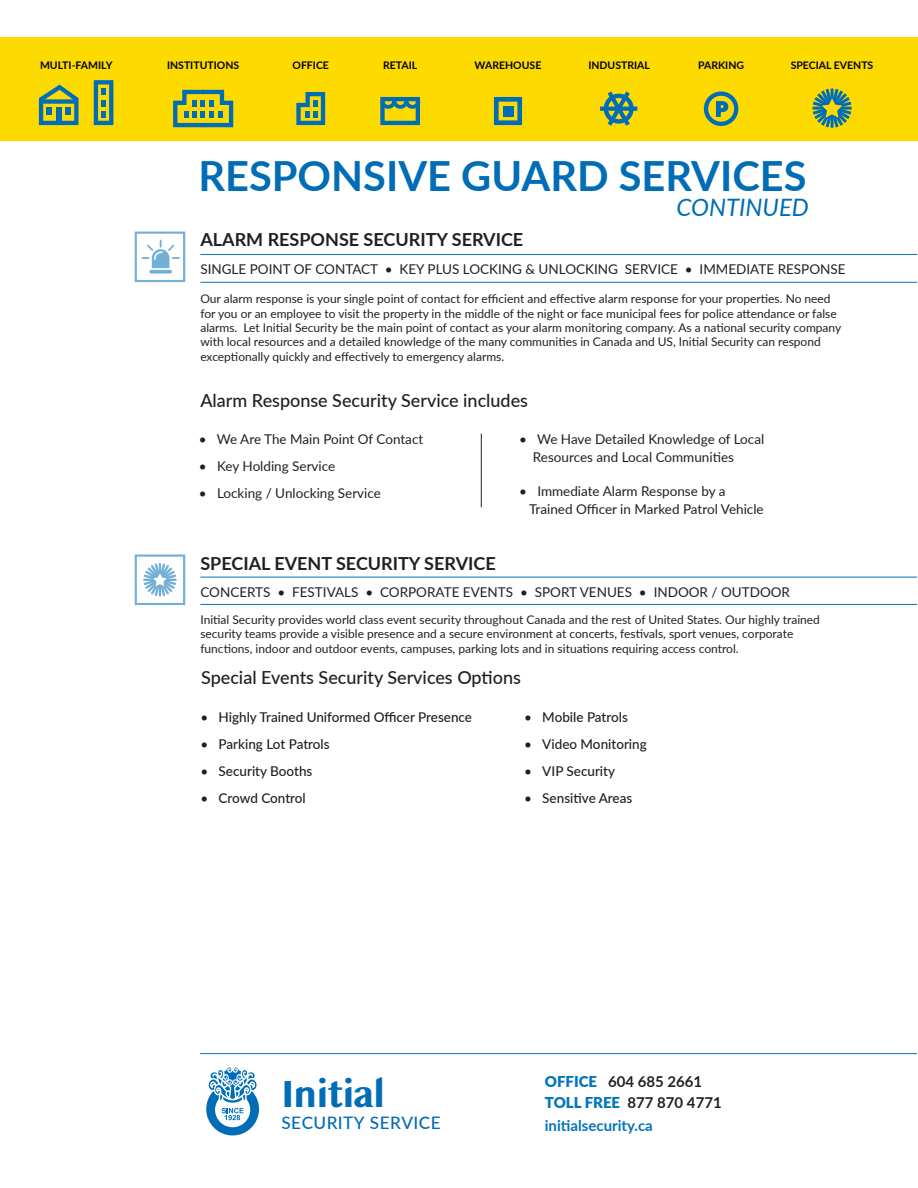
<style>
.page{position:relative;width:918px;height:1188px;background:#fff}
.page>*{position:absolute;margin:0;border:0;box-sizing:border-box;transform-origin:0 0}
.t1{font:700 41.55px "Lato";color:#006db6}
.t2{font:700 34.35px "Bangla MN";letter-spacing:-.025em;color:#006db6}
.t3{font:italic 24px "Lato";color:#006db6}
.t4{font:500 18px "Lato";color:#231f20}
.t5{font:700 18px "Lato";color:#231f20}
.t6{font:500 17.25px "Lato";letter-spacing:.025em;color:#006db6}
.t7{font:700 15px/22px "Lato";color:#231f20}
.t8{font:13.5px/18px "Lato";color:#231f20}
.t9{font:500 13.5px "Lato";color:#231f20}
.t10{font:12px/14.4px "Lato";color:#231f20}
.t11{font:700 10.5px "Lato";color:#010101}
.s1{font-weight:400}
.s2{font-weight:900;color:#0275bc}
.s3{color:#0275bc}
</style>
<div class="page">
<svg style="left:206px;top:1067px;width:53px;height:68px"></svg>
<hr style="left:200px;top:1053px;width:717px;height:1px;background:#0275bc">
<hr style="left:200px;top:577px;width:717px;height:1px;background:#0275bc">
<hr style="left:200px;top:604px;width:717px;height:1px;background:#0275bc">
<hr style="left:200px;top:254px;width:717px;height:1px;background:#0275bc">
<hr style="left:200px;top:282px;width:717px;height:1px;background:#0275bc">
<hr style="left:481px;top:434px;width:1px;height:73px;background:#231f20">
<div style="left:0;top:38px;width:918px;height:103px;background:#fdda00"></div>
<svg style="left:494px;top:97px;width:28px;height:28px"></svg>
<div style="left:503px;top:106px;width:10px;height:10px;background:#006db6"></div>
<svg style="left:600px;top:107px;width:37px;height:4px"></svg>
<svg style="left:603px;top:91px;width:31px;height:35px"></svg>
<svg style="left:380px;top:97px;width:41px;height:28px"></svg>
<svg style="left:704px;top:91px;width:34px;height:35px"></svg>
<svg style="left:296px;top:92px;width:29px;height:33px"></svg>
<svg style="left:173px;top:89px;width:61px;height:39px"></svg>
<svg style="left:94px;top:80px;width:19px;height:45px"></svg>
<svg style="left:39px;top:85px;width:40px;height:40px"></svg>
<div style="left:46px;top:107px;width:6px;height:8px;background:#006db6"></div>
<div style="left:65px;top:107px;width:6px;height:8px;background:#006db6"></div>
<div style="left:56px;top:107px;width:6px;height:14px;background:#006db6"></div>
<div style="left:42px;top:99px;width:33px;height:5px;background:#006db6"></div>
<svg style="left:812px;top:88px;width:40px;height:40px"></svg>
<svg style="left:151px;top:270px;width:19px;height:4px"></svg>
<svg style="left:142px;top:241px;width:37px;height:27px"></svg>
<div style="left:135px;top:232px;width:50px;height:50px;border:2px solid #73afd7"></div>
<div style="left:135px;top:555px;width:50px;height:50px;border:2px solid #73afd7"></div>
<svg style="left:143px;top:563px;width:34px;height:34px"></svg>
<p class="t11" style="left:40px;top:58px;width:74px">MULTI-FAMILY</p>
<p class="t11" style="left:167px;top:58px;width:74px">INSTITUTIONS</p>
<p class="t11" style="left:293px;top:58px;width:38px">OFFICE</p>
<p class="t11" style="left:383px;top:58px;width:36px">RETAIL</p>
<p class="t11" style="left:475px;top:58px;width:68px">WAREHOUSE</p>
<p class="t11" style="left:588px;top:58px;width:63px">INDUSTRIAL</p>
<p class="t11" style="left:698px;top:58px;width:48px">PARKING</p>
<p class="t11" style="left:791px;top:58px;width:84px">SPECIAL EVENTS</p>
<h1 class="t1" style="left:198px;top:145px;width:610px">RESPONSIVE GUARD SERVICES</h1>
<h3 class="t5" style="left:200px;top:226px;width:324px">ALARM RESPONSE SECURITY SERVICE</h3>
<h3 class="t3" style="left:677px;top:190px;width:134px">CONTINUED</h3>
<p class="t8" style="left:200px;top:259px;width:647px">SINGLE POINT OF CONTACT • KEY PLUS LOCKING &amp; UNLOCKING SERVICE • IMMEDIATE RESPONSE</p>
<p class="t10" style="left:200px;top:291px;width:642px">Our alarm response is your single point of contact for efficient and effective alarm response for your properties. No need for you or an employee to visit the property in the middle of the night or face municipal fees for police attendance or false alarms. Let Initial Security be the main point of contact as your alarm monitoring company. As a national security company with local resources and a detailed knowledge of the many communities in Canada and US, Initial Security can respond exceptionally quickly and effectively to emergency alarms.</p>
<h3 class="t4" style="left:200px;top:388px;width:329px">Alarm Response Security Service includes</h3>
<p class="t8" style="left:199px;top:429px;width:226px">• We Are The Main Point Of Contact</p>
<p class="t8" style="left:199px;top:456px;width:138px">• Key Holding Service</p>
<p class="t8" style="left:199px;top:483px;width:184px">• Locking / Unlocking Service</p>
<h3 class="t5" style="left:200px;top:550px;width:297px">SPECIAL EVENT SECURITY SERVICE</h3>
<p class="t8" style="left:533px;top:429px;width:233px;text-indent:-14px">• We Have Detailed Knowledge of Local<br>Resources and Local Communities</p>
<p class="t8" style="left:529px;top:482px;width:236px;text-indent:-10px">• Immediate Alarm Response by a<br>Trained Officer in Marked Patrol Vehicle</p>
<p class="t8" style="left:200px;top:582px;width:591px">CONCERTS • FESTIVALS • CORPORATE EVENTS • SPORT VENUES • INDOOR / OUTDOOR</p>
<p class="t10" style="left:200px;top:612px;width:621px">Initial Security provides world class event security throughout Canada and the rest of United States. Our highly trained security teams provide a visible presence and a secure environment at concerts, festivals, sport venues, corporate functions, indoor and outdoor events, campuses, parking lots and in situations requiring access control.</p>
<h3 class="t4" style="left:201px;top:664px;width:321px">Special Events Security Services Options</h3>
<p class="t9" style="left:200px;top:707px;width:273px"><span class="s1">•</span> Highly Trained Uniformed Officer Presence</p>
<p class="t9" style="left:200px;top:734px;width:131px"><span class="s1">•</span> Parking Lot Patrols</p>
<p class="t9" style="left:200px;top:761px;width:114px"><span class="s1">•</span> Security Booths</p>
<p class="t9" style="left:200px;top:788px;width:107px"><span class="s1">•</span> Crowd Control</p>
<p class="t9" style="left:524px;top:707px;width:105px"><span class="s1">•</span> Mobile Patrols</p>
<p class="t9" style="left:524px;top:734px;width:124px"><span class="s1">•</span> Video Monitoring</p>
<p class="t9" style="left:524px;top:761px;width:92px"><span class="s1">•</span> VIP Security</p>
<p class="t9" style="left:524px;top:788px;width:110px"><span class="s1">•</span> Sensitive Areas</p>
<h2 class="t2" style="left:282px;top:1075px;width:105px">Initial</h2>
<h3 class="t6" style="left:282px;top:1110px;width:161px">SECURITY SERVICE</h3>
<p class="t7" style="left:545px;top:1070px;width:178px"><span class="s2">OFFICE</span> 604 685 2661<br><span class="s2">TOLL FREE</span> 877 870 4771 <span class="s3">initialsecurity.ca</span></p>
</div>
